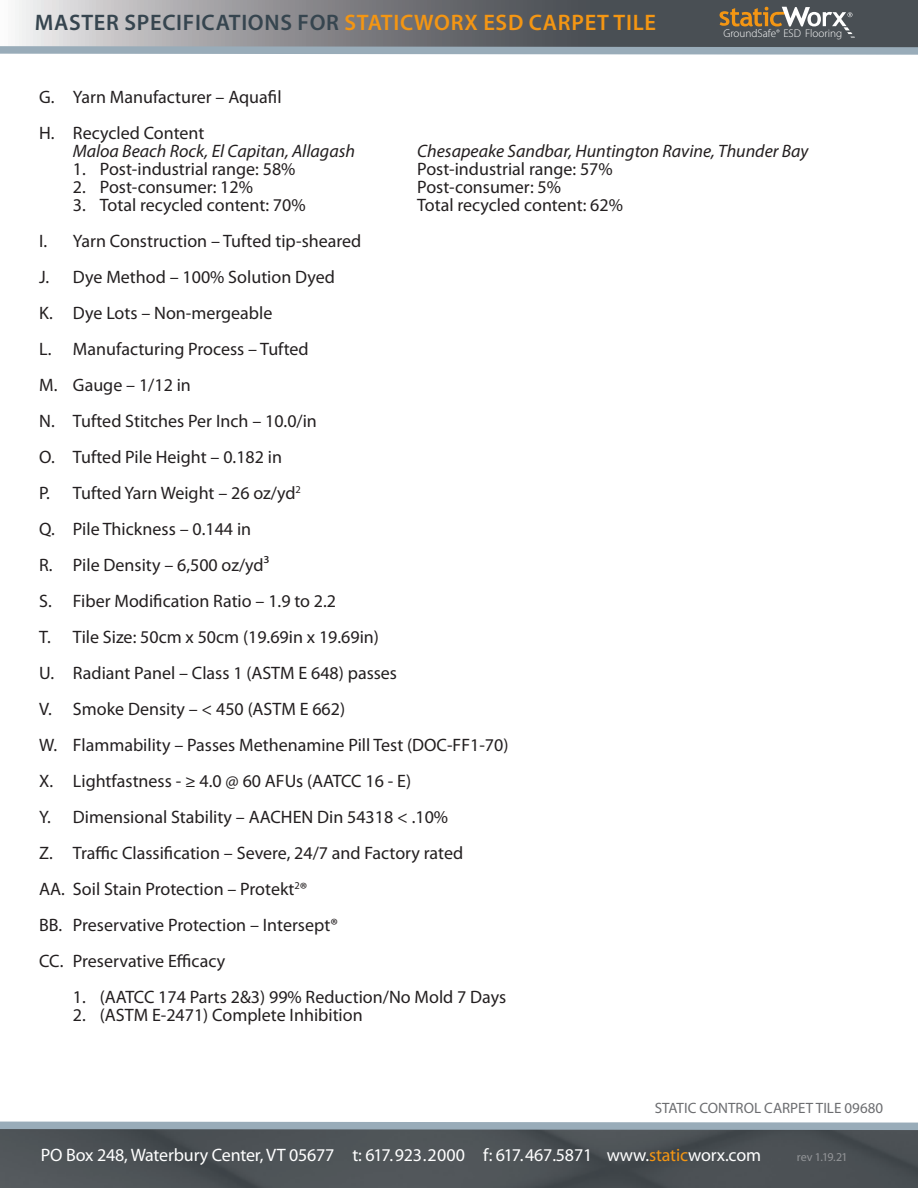
<style>
.page{position:relative;width:918px;height:1188px;background:#fff}
.page>*{position:absolute;margin:0;border:0;box-sizing:border-box;transform-origin:0 0}
.t1{font:600 22.5px "Myriad Pro";letter-spacing:.03em;color:#36454f}
.t2{font:18px "Myriad Pro";color:#231f20}
.t3{font:italic 18px "Myriad Pro";color:#231f20}
.t4{font:18px "Myriad Pro";letter-spacing:-.01em;color:#fff}
.t5{font:15px "Myriad Pro";color:#6c6d70}
.t6{font:12px "Myriad Pro";letter-spacing:-.025em;color:#939598}
.t7{font:300 11.25px "Myriad Pro";color:#fff}
.s1{color:#f49613}
</style>
<div class="page">
<img style="left:0;top:1134px;width:918px;height:54px">
<svg style="left:15px;top:0;width:903px;height:7px;background:#76797d"></svg>
<svg style="left:0;top:1121px;width:918px;height:13px;background:#86939c"></svg>
<svg style="left:0;top:7px;width:918px;height:48px;background:#84878b"></svg>
<p class="t1" style="left:35px;top:8px;width:623px">MASTER SPECIFICATIONS FOR <span class="s1">STATICWORX ESD CARPET TILE</span></p>
<p class="t7" style="left:723px;top:27px;width:120px">GroundSafe ESD Flooring</p>
<p class="t2" style="left:39px;top:86px;width:244px">G. Yarn Manufacturer – Aquafil</p>
<p class="t2" style="left:39px;top:122px;width:167px">H. Recycled Content</p>
<p class="t3" style="left:73px;top:140px;width:284px">Maloa Beach Rock, El Capitan, Allagash</p>
<p class="t3" style="left:417px;top:140px;width:393px">Chesapeake Sandbar, Huntington Ravine, Thunder Bay</p>
<p class="t2" style="left:73px;top:158px;width:224px">1. Post-industrial range: 58%</p>
<p class="t2" style="left:417px;top:158px;width:197px">Post-industrial range: 57%</p>
<p class="t2" style="left:73px;top:176px;width:182px">2. Post-consumer: 12%</p>
<p class="t2" style="left:417px;top:176px;width:145px">Post-consumer: 5%</p>
<p class="t2" style="left:73px;top:194px;width:234px">3. Total recycled content: 70%</p>
<p class="t2" style="left:417px;top:194px;width:207px">Total recycled content: 62%</p>
<p class="t2" style="left:39px;top:230px;width:324px">I. Yarn Construction – Tufted tip-sheared</p>
<p class="t2" style="left:39px;top:266px;width:297px">J. Dye Method – 100% Solution Dyed</p>
<p class="t2" style="left:39px;top:302px;width:235px">K. Dye Lots – Non-mergeable</p>
<p class="t2" style="left:39px;top:338px;width:271px">L. Manufacturing Process – Tufted</p>
<p class="t2" style="left:39px;top:374px;width:153px">M. Gauge – 1/12 in</p>
<p class="t2" style="left:39px;top:410px;width:279px">N. Tufted Stitches Per Inch – 10.0/in</p>
<p class="t2" style="left:39px;top:446px;width:244px">O. Tufted Pile Height – 0.182 in</p>
<p class="t2" style="left:39px;top:482px;width:263px">P. Tufted Yarn Weight – 26 oz/yd<sup>2</sup></p>
<p class="t2" style="left:39px;top:518px;width:214px">Q. Pile Thickness – 0.144 in</p>
<p class="t2" style="left:39px;top:554px;width:232px">R. Pile Density – 6,500 oz/yd³</p>
<p class="t2" style="left:39px;top:590px;width:298px">S. Fiber Modification Ratio – 1.9 to 2.2</p>
<p class="t2" style="left:39px;top:626px;width:341px">T. Tile Size: 50cm x 50cm (19.69in x 19.69in)</p>
<p class="t2" style="left:39px;top:662px;width:359px">U. Radiant Panel – Class 1 (ASTM E 648) passes</p>
<p class="t2" style="left:39px;top:698px;width:308px">V. Smoke Density – &lt; 450 (ASTM E 662)</p>
<p class="t2" style="left:39px;top:734px;width:471px">W. Flammability – Passes Methenamine Pill Test (DOC-FF1-70)</p>
<p class="t2" style="left:39px;top:770px;width:373px">X. Lightfastness - ≥ 4.0 @ 60 AFUs (AATCC 16 - E)</p>
<p class="t2" style="left:39px;top:806px;width:410px">Y. Dimensional Stability – AACHEN Din 54318 &lt; .10%</p>
<p class="t2" style="left:39px;top:842px;width:426px">Z. Traffic Classification – Severe, 24/7 and Factory rated</p>
<p class="t2" style="left:39px;top:878px;width:270px">AA. Soil Stain Protection – Protekt<sup>2</sup>®</p>
<p class="t2" style="left:39px;top:914px;width:300px">BB. Preservative Protection – Intersept®</p>
<p class="t2" style="left:39px;top:950px;width:188px">CC. Preservative Efficacy</p>
<p class="t2" style="left:73px;top:986px;width:435px">1. (AATCC 174 Parts 2&amp;3) 99% Reduction/No Mold 7 Days</p>
<p class="t2" style="left:73px;top:1004px;width:291px">2. (ASTM E-2471) Complete Inhibition</p>
<p class="t5" style="left:655px;top:1099px;width:230px">STATIC CONTROL CARPET TILE 09680</p>
<p class="t4" style="left:41px;top:1144px;width:722px">PO Box 248, Waterbury Center, VT 05677 t: 617.923.2000 f: 617.467.5871 www.<span class="s1">static</span>worx.com</p>
<p class="t6" style="left:797px;top:1150px;width:52px">rev 1.19.21</p>
</div>
